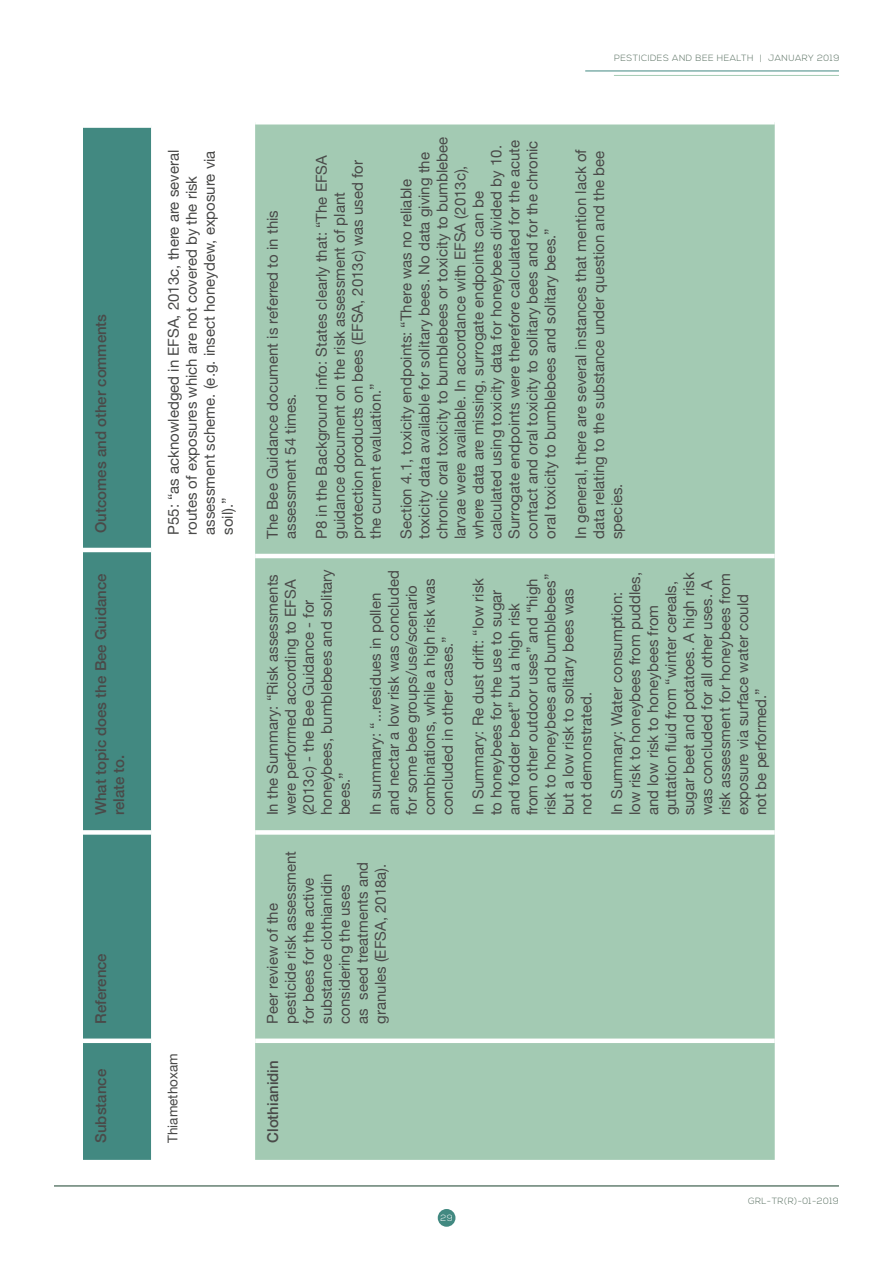
<style>
.page{position:relative;width:893px;height:1263px;background:#fff}
.page>*{position:absolute;margin:0;border:0;box-sizing:border-box;transform-origin:0 0}
.t1{font:15px/18px "Helvetica Neue";color:#4a4a49}
.t2{font:500 15px/18px "Helvetica Neue";color:#4a4a49}
.t3{font:13.5px "Helvetica Neue";color:#4a4a49}
.t4{font:300 9px "Nexa";letter-spacing:.05em;color:#556d5e}
.t5{font:300 9px "Nexa";color:#fff}
</style>
<div class="page">
<hr style="left:585px;top:71px;width:254px;height:1px;background:#428981">
<hr style="left:614px;top:75px;width:225px;height:1px;background:#a3cab3">
<hr style="left:54px;top:1185px;width:785px;height:1px;background:#325644">
<div style="left:438px;top:1209px;width:17px;height:18px;background:#428981;border-radius:50%"></div>
<div style="left:255px;top:124px;width:520px;height:1036px;background:#a3cab3"></div>
<div style="left:255px;top:1038px;width:520px;height:5px;background:#fff"></div>
<div style="left:255px;top:830px;width:520px;height:5px;background:#fff"></div>
<hr style="left:255px;top:554px;width:520px;height:4px;background:#fff">
<div style="left:83px;top:128px;width:68px;height:1032px;background:#428981"></div>
<div style="left:83px;top:1038px;width:68px;height:5px;background:#fff"></div>
<div style="left:83px;top:830px;width:68px;height:5px;background:#fff"></div>
<hr style="left:83px;top:548px;width:68px;height:4px;background:#fff">
<p class="t2" style="left:91px;top:533px;width:221px;rotate:-90deg">Outcomes and other comments</p>
<p class="t2" style="left:91px;top:815px;width:243px;rotate:-90deg">What topic does the Bee Guidance relate to.</p>
<p class="t2" style="left:91px;top:1024px;width:72px;rotate:-90deg">Reference</p>
<p class="t2" style="left:91px;top:1143px;width:75px;rotate:-90deg">Substance</p>
<p class="t1" style="left:164px;top:535px;width:386px;rotate:-90deg">P55: “as acknowledged in EFSA, 2013c, there are several routes of exposures which are not covered by the risk assessment scheme. (e.g. insect honeydew, exposure via soil).”</p>
<p class="t3" style="left:164px;top:1143px;width:91px;rotate:-90deg">Thiamethoxam</p>
<p class="t4" style="left:614px;top:52px;width:227px">PESTICIDES AND BEE HEALTH | JANUARY 2019</p>
<p class="t1" style="left:263px;top:539px;width:330px;rotate:-90deg">The Bee Guidance document is referred to in this assessment 54 times.</p>
<p class="t1" style="left:312px;top:539px;width:385px;rotate:-90deg">P8 in the Background info: States clearly that: “The EFSA guidance document on the risk assessment of plant protection products on bees (EFSA, 2013c) was used for the current evaluation.”</p>
<p class="t1" style="left:397px;top:539px;width:404px;rotate:-90deg">Section 4.1, toxicity endpoints: “There was no reliable toxicity data available for solitary bees. No data giving the chronic oral toxicity to bumblebees or toxicity to bumblebee larvae were available. In accordance with EFSA (2013c), where data are missing, surrogate endpoints can be calculated using toxicity data for honeybees divided by 10.<br>Surrogate endpoints were therefore calculated for the acute contact and oral toxicity to solitary bees and for the chronic oral toxicity to bumblebees and solitary bees.”</p>
<p class="t1" style="left:572px;top:539px;width:391px;text-align:justify;rotate:-90deg">In general, there are several instances that mention lack of data relating to the substance under question and the bee species.</p>
<p class="t1" style="left:263px;top:815px;width:248px;rotate:-90deg">In the Summary: “Risk assessments were performed according to EFSA (2013c) - the Bee Guidance - for honeybees, bumblebees and solitary bees.”</p>
<p class="t1" style="left:366px;top:815px;width:247px;rotate:-90deg">In summary: “...residues in pollen and nectar a low risk was concluded for some bee groups/use/scenario combinations, while a high risk was concluded in other cases.”</p>
<p class="t1" style="left:469px;top:815px;width:243px;rotate:-90deg">In Summary: Re dust drift: “low risk to honeybees for the use to sugar and fodder beet” but a high risk from other outdoor uses” and “high risk to honeybees and bumblebees” but a low risk to solitary bees was not demonstrated.</p>
<p class="t1" style="left:608px;top:815px;width:245px;rotate:-90deg">In Summary: Water consumption: low risk to honeybees from puddles, and low risk to honeybees from guttation fluid from “winter cereals, sugar beet and potatoes. A high risk was concluded for all other uses. A risk assessment for honeybees from exposure via surface water could not be performed.”</p>
<p class="t1" style="left:263px;top:1024px;width:174px;rotate:-90deg">Peer review of the pesticide risk assessment for bees for the active substance clothianidin considering the uses<br>as seed treatments and granules (EFSA, 2018a).</p>
<p class="t2" style="left:263px;top:1143px;width:84px;rotate:-90deg">Clothianidin</p>
<p class="t5" style="left:440px;top:1212px;width:14px">29</p>
<p class="t4" style="left:748px;top:1196px;width:92px">GRL-TR(R)-01-2019</p>
</div>
